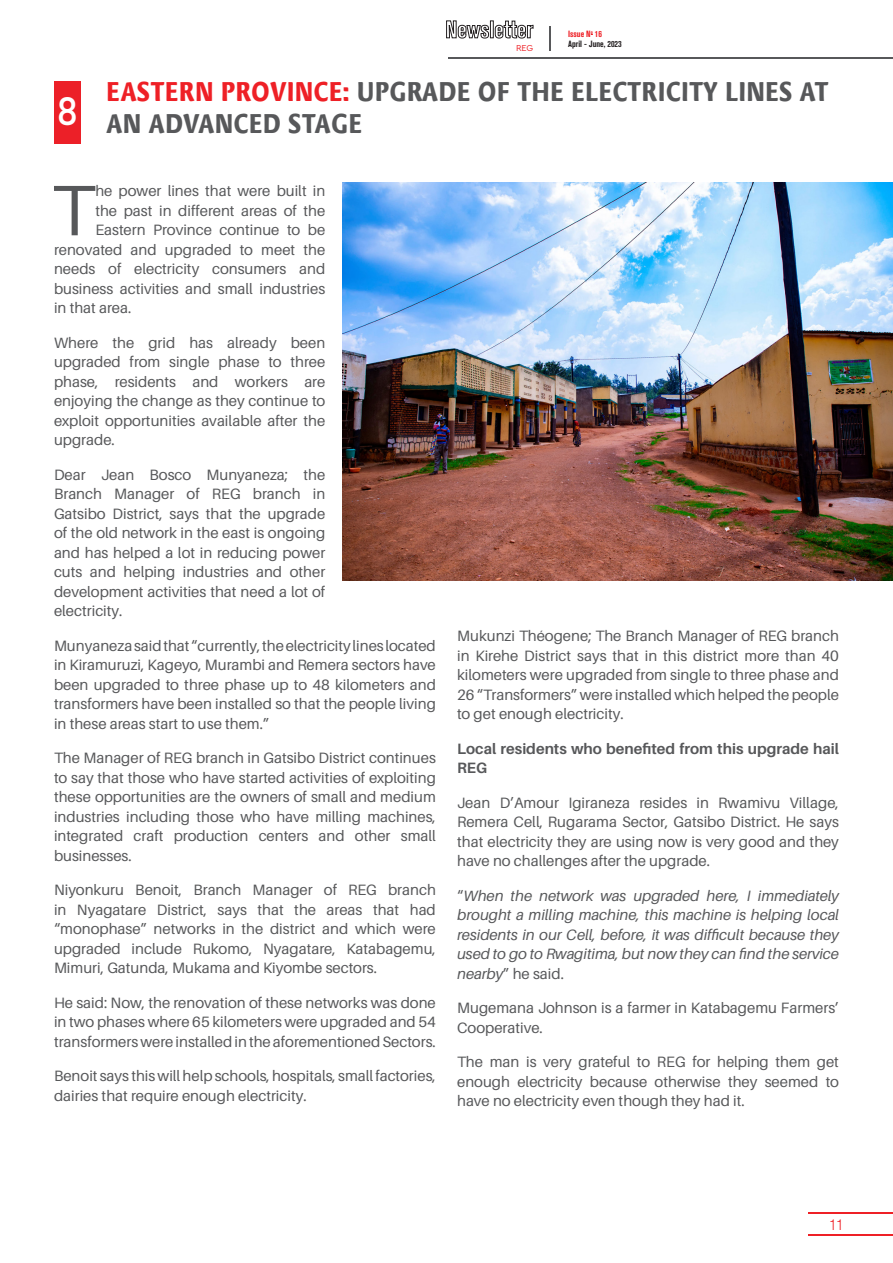
<style>
.page{position:relative;width:893px;height:1263px;background:#fff}
.page>*{position:absolute;margin:0;border:0;box-sizing:border-box;transform-origin:0 0}
.t1{font:71.55px "Aileron";color:#57585a}
.Heading_3{font:39px "Bahnschrift";color:#fff}
.Heading_3-2{font:700 27px "Carrefour Cond";letter-spacing:.02em;color:#57585a}
.t2{font:15px/19.5px "Aileron";color:#57585a;text-align:justify}
.t3{font:italic 15px/19.5px "Aileron";color:#57585a;text-align:justify}
.t4{font:700 15px/19.5px "Aileron";color:#57585a}
.t5{font:300 condensed 15px "Helvetica Neue";color:#ee2026}
.t6{font:700 condensed 9px/10.8px "Akzidenz Grotesk BQ";color:#231f20}
.t7{font:9px "Cera GR";color:#ee2026}
.s1{color:#ee2026}
.s2{font-style:normal}
</style>
<div class="page">
<hr style="left:809px;top:1212px;width:84px;height:2px;background:#ee2026">
<hr style="left:809px;top:1234px;width:84px;height:2px;background:#ee2026">
<svg style="left:446px;top:20px;width:88px;height:19px"></svg>
<svg style="left:549px;top:27px;width:1px;height:24px"></svg>
<hr style="left:448px;top:57px;width:445px;height:1px;background:#57585a">
<img style="left:342px;top:183px;width:551px;height:397px">
<div style="left:54px;top:81px;width:27px;height:62px;background:#ec2028"></div>
<p class="Heading_3" style="left:56px;top:87px;width:23px">8</p>
<p class="t6" style="left:568px;top:28px;width:55px"><span class="s1">Issue N</span><sup>o</sup> <span class="s1">16<br></span>April - June, 2023</p>
<p class="Heading_3-2" style="left:106px;top:76px;width:724px"><span class="s1">EASTERN PROVINCE:</span> UPGRADE OF THE ELECTRICITY LINES AT</p>
<p class="t7" style="left:516px;top:43px;width:19px">REG</p>
<p class="Heading_3-2" style="left:106px;top:109px;width:257px">AN ADVANCED STAGE</p>
<p class="t1" style="left:52px;top:171px;width:45px">T</p>
<p class="t2" style="left:95px;top:181px;width:231px">he power lines that were built in</p>
<p class="t2" style="left:95px;top:201px;width:231px">the past in different areas of the</p>
<p class="t2" style="left:95px;top:220px;width:231px">Eastern Province continue to be</p>
<p class="t2" style="left:54px;top:240px;width:273px">renovated and upgraded to meet the</p>
<p class="t2" style="left:54px;top:259px;width:273px">needs of electricity consumers and</p>
<p class="t2" style="left:54px;top:279px;width:273px">business activities and small industries</p>
<p class="t2" style="left:54px;top:298px;width:79px">in that area.</p>
<p class="t2" style="left:54px;top:333px;width:273px">Where the grid has already been upgraded from single phase to three phase, residents and workers are enjoying the change as they continue to exploit opportunities available after the upgrade.</p>
<p class="t2" style="left:54px;top:465px;width:273px">Dear Jean Bosco Munyaneza; the Branch Manager of REG branch in Gatsibo District, says that the upgrade of the old network in the east is ongoing and has helped a lot in reducing power cuts and helping industries and other development activities that need a lot of electricity.</p>
<p class="t2" style="left:54px;top:636px;width:383px">Munyaneza said that “currently, the electricity lines located in Kiramuruzi, Kageyo, Murambi and Remera sectors have been upgraded to three phase up to 48 kilometers and transformers have been installed so that the people living in these areas start to use them.”</p>
<p class="t2" style="left:54px;top:748px;width:383px">The Manager of REG branch in Gatsibo District continues to say that those who have started activities of exploiting these opportunities are the owners of small and medium industries including those who have milling machines, integrated craft production centers and other small businesses.</p>
<p class="t2" style="left:54px;top:880px;width:383px">Niyonkuru Benoit, Branch Manager of REG branch in Nyagatare District, says that the areas that had “monophase” networks in the district and which were upgraded include Rukomo, Nyagatare, Katabagemu, Mimuri, Gatunda, Mukama and Kiyombe sectors.</p>
<p class="t2" style="left:54px;top:993px;width:383px">He said: Now, the renovation of these networks was done in two phases where 65 kilometers were upgraded and 54 transformers were installed in the aforementioned Sectors.</p>
<p class="t2" style="left:54px;top:1066px;width:383px">Benoit says this will help schools, hospitals, small factories, dairies that require enough electricity.</p>
<p class="t2" style="left:457px;top:626px;width:383px">Mukunzi Théogene; The Branch Manager of REG branch in Kirehe District says that in this district more than 40 kilometers were upgraded from single to three phase and 26 “Transformers” were installed which helped the people to get enough electricity.</p>
<p class="t4" style="left:457px;top:739px;width:383px">Local residents who benefited from this upgrade hail<br>REG</p>
<p class="t2" style="left:457px;top:793px;width:383px">Jean D’Amour Igiraneza resides in Rwamivu Village, Remera Cell, Rugarama Sector, Gatsibo District. He says that electricity they are using now is very good and they have no challenges after the upgrade.</p>
<p class="t3" style="left:457px;top:886px;width:383px"><span class="s2">“</span>When the network was upgraded here, I immediately brought a milling machine, this machine is helping local residents in our Cell, before, it was difficult because they used to go to Rwagitima, but now they can find the service nearby<span class="s2">” he said.</span></p>
<p class="t2" style="left:457px;top:998px;width:383px">Mugemana Johnson is a farmer in Katabagemu Farmers’<br>Cooperative.</p>
<p class="t2" style="left:457px;top:1052px;width:383px">The man is very grateful to REG for helping them get enough electricity because otherwise they seemed to have no electricity even though they had it.</p>
<p class="t5" style="left:829px;top:1216px;width:16px">11</p>
</div>
